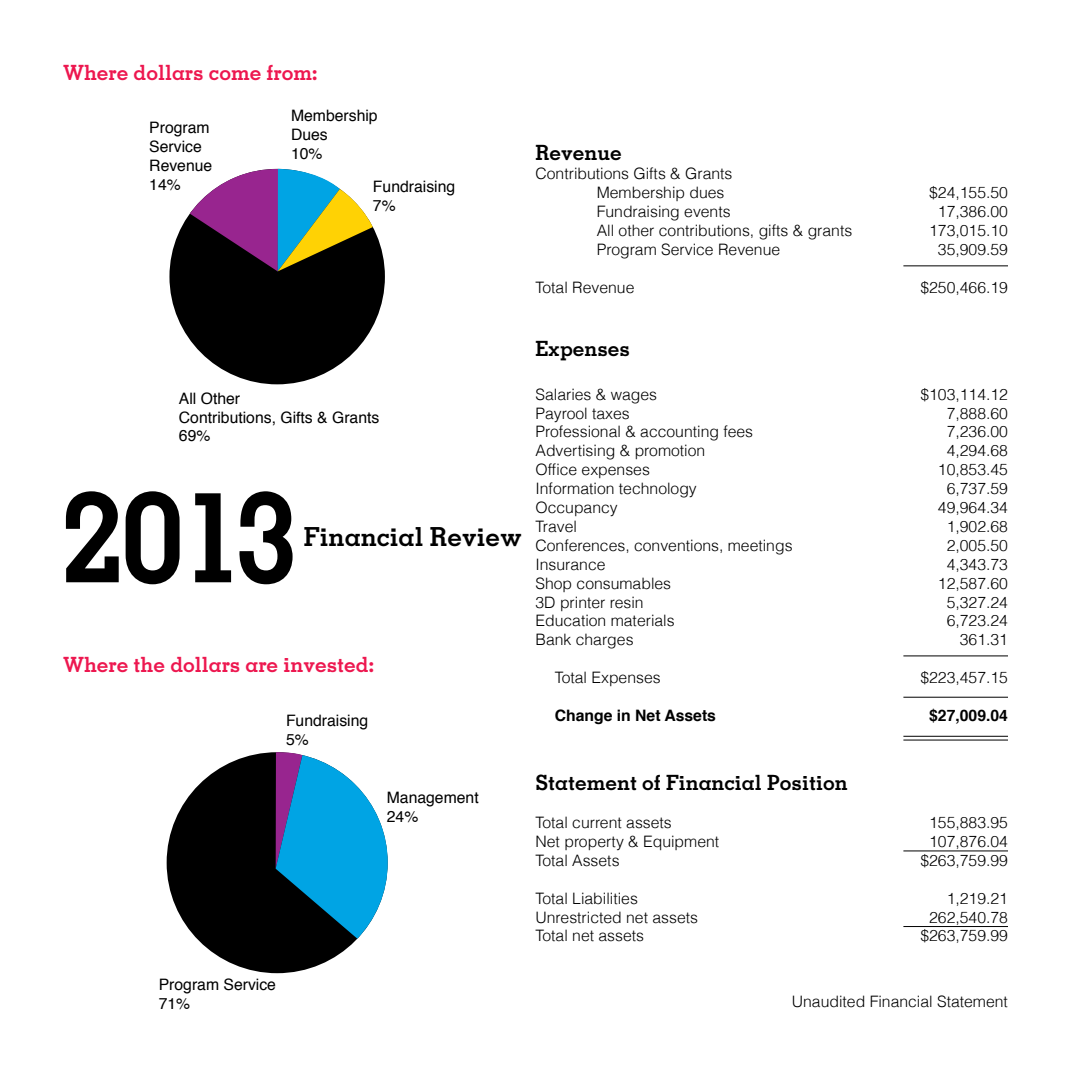
<style>
.page{position:relative;width:1071px;height:1071px;background:#fff}
.page>*{position:absolute;margin:0;border:0;box-sizing:border-box;transform-origin:0 0}
.t1{font:700 126px "Memphis";color:#000}
.t2{font:700 26.25px "Memphis";color:#000}
.t3{font:700 21px "Memphis";color:#ed174f}
.t4{font:700 21px "Memphis";color:#000}
.t5{font:300 15.75px/18.9px "Helvetica";color:#000}
.t6{font:15.75px/18.9px "Helvetica";color:#000}
.t7{font:700 15.75px "Helvetica";color:#000}
</style>
<div class="page">
<div style="left:169px;top:169px;width:216px;height:215px;background:#000;border-radius:50%"></div>
<svg style="left:190px;top:168px;width:183px;height:104px"></svg>
<div style="left:167px;top:752px;width:221px;height:221px;background:#000;border-radius:50%"></div>
<svg style="left:276px;top:752px;width:112px;height:187px"></svg>
<hr style="left:903px;top:265px;width:105px;height:1px;background:#000">
<hr style="left:903px;top:655px;width:105px;height:1px;background:#000">
<hr style="left:903px;top:697px;width:105px;height:1px;background:#000">
<hr style="left:903px;top:736px;width:105px;height:1px;background:#000">
<hr style="left:903px;top:740px;width:105px;height:1px;background:#000">
<hr style="left:903px;top:850px;width:105px;height:1px;background:#000">
<hr style="left:903px;top:926px;width:105px;height:1px;background:#000">
<h3 class="t3" style="left:63px;top:59px;width:256px">Where dollars come from:</h3>
<p class="t6" style="left:149px;top:119px;width:65px">Program<br>Service<br>Revenue<br>14%</p>
<p class="t6" style="left:291px;top:107px;width:88px">Membership<br>Dues<br>10%</p>
<p class="t6" style="left:373px;top:177px;width:84px">Fundraising<br>7%</p>
<h3 class="t4" style="left:536px;top:140px;width:88px">Revenue</h3>
<p class="t5" style="left:597px;top:164px;width:137px;text-indent:-61px">Contributions Gifts &amp; Grants<br>Membership dues</p>
<p class="t5" style="left:929px;top:183px;width:80px">$24,155.50</p>
<p class="t5" style="left:597px;top:202px;width:135px">Fundraising events</p>
<p class="t5" style="left:938px;top:202px;width:72px">17,386.00</p>
<p class="t5" style="left:597px;top:221px;width:257px">All other contributions, gifts &amp; grants</p>
<p class="t5" style="left:929px;top:221px;width:80px">173,015.10</p>
<p class="t5" style="left:597px;top:240px;width:185px">Program Service Revenue</p>
<p class="t5" style="left:938px;top:240px;width:72px">35,909.59</p>
<p class="t5" style="left:536px;top:277px;width:100px">Total Revenue</p>
<p class="t5" style="left:920px;top:277px;width:89px">$250,466.19</p>
<p class="t6" style="left:179px;top:389px;width:202px">All Other<br>Contributions, Gifts &amp; Grants<br>69%</p>
<h1 class="t1" style="left:61px;top:458px;width:238px">2013</h1>
<h2 class="t2" style="left:304px;top:521px;width:220px">Financial Review</h2>
<h3 class="t3" style="left:63px;top:651px;width:312px">Where the dollars are invested:</h3>
<p class="t6" style="left:286px;top:712px;width:84px">Fundraising<br>5%</p>
<p class="t6" style="left:387px;top:789px;width:93px">Management<br>24%</p>
<p class="t6" style="left:159px;top:976px;width:119px">Program Service<br>71%</p>
<h3 class="t4" style="left:536px;top:335px;width:96px">Expenses</h3>
<p class="t5" style="left:536px;top:384px;width:123px">Salaries &amp; wages</p>
<p class="t5" style="left:920px;top:384px;width:89px">$103,114.12</p>
<p class="t5" style="left:536px;top:403px;width:96px">Payrool taxes</p>
<p class="t5" style="left:947px;top:403px;width:63px">7,888.60</p>
<p class="t5" style="left:536px;top:422px;width:219px">Professional &amp; accounting fees</p>
<p class="t5" style="left:947px;top:422px;width:63px">7,236.00</p>
<p class="t5" style="left:536px;top:441px;width:171px">Advertising &amp; promotion</p>
<p class="t5" style="left:947px;top:441px;width:63px">4,294.68</p>
<p class="t5" style="left:536px;top:460px;width:116px">Office expenses</p>
<p class="t5" style="left:938px;top:460px;width:72px">10,853.45</p>
<p class="t5" style="left:536px;top:479px;width:163px">Information technology</p>
<p class="t5" style="left:947px;top:479px;width:63px">6,737.59</p>
<p class="t5" style="left:536px;top:498px;width:84px">Occupancy</p>
<p class="t5" style="left:938px;top:498px;width:72px">49,964.34</p>
<p class="t5" style="left:536px;top:517px;width:43px">Travel</p>
<p class="t5" style="left:947px;top:517px;width:63px">1,902.68</p>
<p class="t5" style="left:536px;top:536px;width:259px">Conferences, conventions, meetings</p>
<p class="t5" style="left:947px;top:536px;width:63px">2,005.50</p>
<p class="t5" style="left:536px;top:555px;width:72px">Insurance</p>
<p class="t5" style="left:947px;top:555px;width:63px">4,343.73</p>
<p class="t5" style="left:536px;top:573px;width:137px">Shop consumables</p>
<p class="t5" style="left:938px;top:573px;width:72px">12,587.60</p>
<p class="t5" style="left:536px;top:592px;width:110px">3D printer resin</p>
<p class="t5" style="left:947px;top:592px;width:63px">5,327.24</p>
<p class="t5" style="left:536px;top:611px;width:141px">Education materials</p>
<p class="t5" style="left:947px;top:611px;width:63px">6,723.24</p>
<p class="t5" style="left:536px;top:630px;width:100px">Bank charges</p>
<p class="t5" style="left:960px;top:630px;width:50px">361.31</p>
<p class="t5" style="left:555px;top:668px;width:107px">Total Expenses</p>
<p class="t5" style="left:920px;top:668px;width:89px">$223,457.15</p>
<p class="t7" style="left:555px;top:703px;width:163px">Change in Net Assets</p>
<p class="t7" style="left:929px;top:703px;width:80px">$27,009.04</p>
<h3 class="t4" style="left:536px;top:770px;width:314px">Statement of Financial Position</h3>
<p class="t5" style="left:536px;top:813px;width:138px">Total current assets</p>
<p class="t5" style="left:929px;top:813px;width:80px">155,883.95</p>
<p class="t5" style="left:536px;top:832px;width:185px">Net property &amp; Equipment</p>
<p class="t5" style="left:929px;top:832px;width:80px">107,876.04</p>
<p class="t5" style="left:536px;top:851px;width:86px">Total Assets</p>
<p class="t5" style="left:920px;top:851px;width:89px">$263,759.99</p>
<p class="t5" style="left:536px;top:888px;width:104px">Total Liabilities</p>
<p class="t5" style="left:947px;top:888px;width:63px">1,219.21</p>
<p class="t5" style="left:536px;top:907px;width:164px">Unrestricted net assets</p>
<p class="t5" style="left:929px;top:907px;width:80px">262,540.78</p>
<p class="t5" style="left:536px;top:926px;width:110px">Total net assets</p>
<p class="t5" style="left:920px;top:926px;width:89px">$263,759.99</p>
<p class="t5" style="left:792px;top:992px;width:218px">Unaudited Financial Statement</p>
</div>
